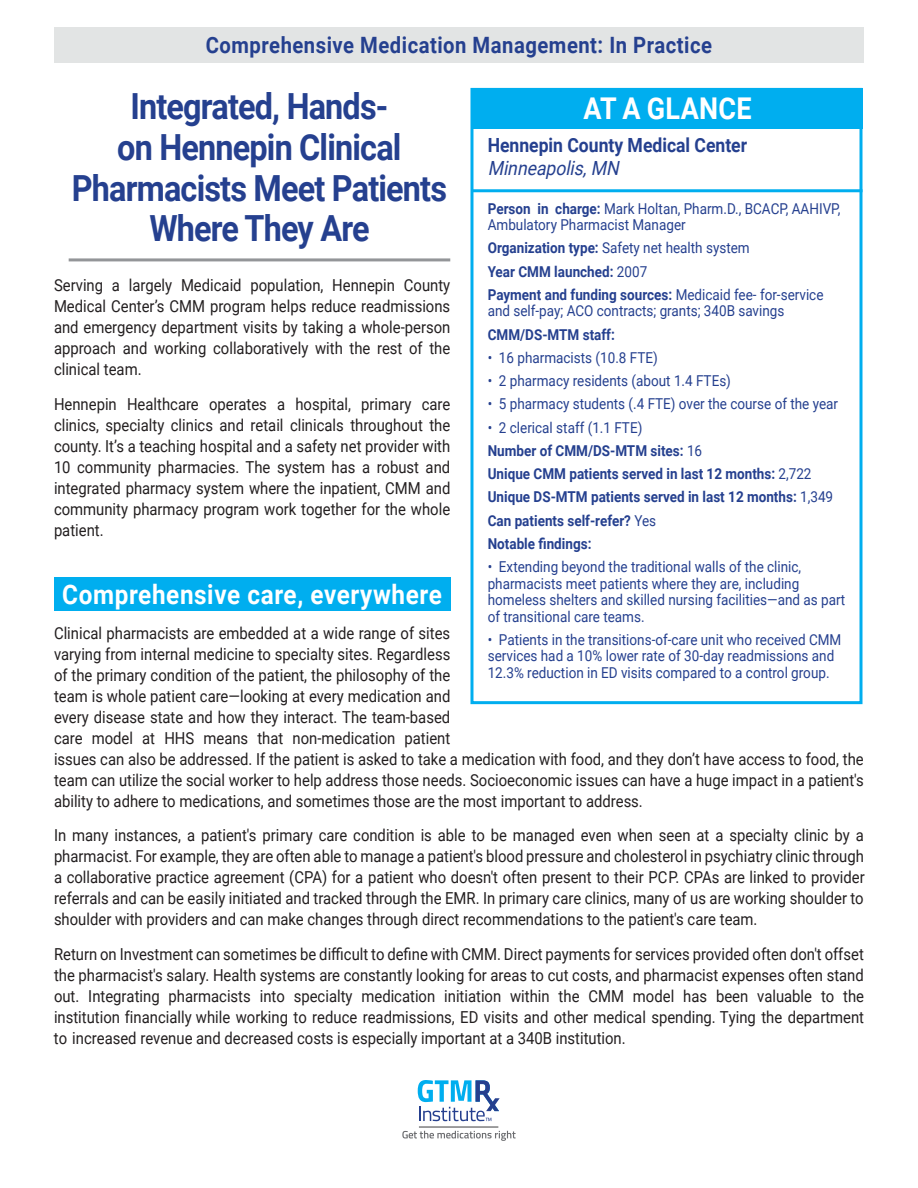
<style>
.page{position:relative;width:918px;height:1188px;background:#fff}
.page>*{position:absolute;margin:0;border:0;box-sizing:border-box;transform-origin:0 0}
.t1{font:700 36px/40.5px "Roboto";letter-spacing:-.025em;color:#25408f;text-align:center;scale:.9 1}
.t2{font:700 30px "Roboto";letter-spacing:.01em;color:#fff;scale:.9 1}
.t3{font:700 27px "Roboto";letter-spacing:.025em;color:#fff;scale:.9 1}
.t4{font:700 22.5px "Roboto";letter-spacing:.025em;color:#25408f;scale:.9 1}
.t5{font:700 19.5px "Roboto";color:#25408f;scale:.9 1}
.t6{font:italic 19.5px "Roboto";color:#25408f;scale:.9 1}
.t7{font:16.5px/21px "Roboto";color:#231f20;text-align:justify;scale:.9 1}
.t8{font:15px/16.5px "Roboto";color:#25408f;scale:.9 1}
.t9{font:700 15px "Roboto";color:#25408f;scale:.9 1}
.s1{font-weight:700}
.s2{font-weight:400}
</style>
<div class="page">
<hr style="left:419px;top:1127px;width:79px;height:1px;background:#3e3e3f">
<svg style="left:402px;top:1131px;width:114px;height:10px"></svg>
<svg style="left:418px;top:1080px;width:82px;height:41px"></svg>
<div style="left:54px;top:27px;width:810px;height:36px;background:#e2e4e4"></div>
<div style="left:470px;top:88px;width:392px;height:616px;background:#fff;border:3px solid #00aeef"></div>
<hr style="left:471px;top:189px;width:391px;height:3px;background:#00aeef">
<div style="left:473px;top:88px;width:389px;height:41px;background:#00aeef"></div>
<hr style="left:69px;top:258px;width:381px;height:3px;background:#939598">
<div style="left:54px;top:577px;width:396px;height:34px;background:#00aeef"></div>
<h3 class="t4" style="left:206px;top:29px;width:564px">Comprehensive Medication Management: In Practice</h3>
<p class="t1" style="left:130px;top:85px;width:288px">Integrated, Hands-</p>
<p class="t2" style="left:583px;top:88px;width:188px">AT A GLANCE</p>
<p class="t1" style="left:72px;top:126px;width:418px">on Hennepin Clinical<br>Pharmacists Meet Patients<br>Where They Are</p>
<p class="t5" style="left:488px;top:132px;width:290px">Hennepin County Medical Center</p>
<p class="t6" style="left:488px;top:154px;width:152px">Minneapolis,MN</p>
<p class="t8" style="left:488px;top:200px;width:393px"><span class="s1">Person in charge:</span> Mark Holtan, Pharm.D., BCACP, AAHIVP,<br>Ambulatory Pharmacist Manager</p>
<p class="t8" style="left:488px;top:239px;width:293px"><span class="s1">Organization type:</span> Safety net health system</p>
<p class="t9" style="left:488px;top:261px;width:179px">Year CMM launched: <span class="s2">2007</span></p>
<p class="t8" style="left:488px;top:286px;width:375px"><span class="s1">Payment and funding sources:</span> Medicaid fee- for-service and self-pay; ACO contracts; grants; 340B savings</p>
<p class="t9" style="left:488px;top:324px;width:143px">CMM/DS-MTM staff:</p>
<p class="t8" style="left:488px;top:349px;width:191px">• 16 pharmacists (10.8 FTE)</p>
<p class="t8" style="left:488px;top:372px;width:272px">• 2 pharmacy residents (about 1.4 FTEs)</p>
<p class="t8" style="left:488px;top:395px;width:391px">• 5 pharmacy students (.4 FTE) over the course of the year</p>
<p class="t8" style="left:488px;top:419px;width:173px">• 2 clerical staff (1.1 FTE)</p>
<p class="t9" style="left:488px;top:440px;width:240px">Number of CMM/DS-MTM sites: <span class="s2">16</span></p>
<p class="t9" style="left:488px;top:463px;width:361px">Unique CMM patients served in last 12 months: <span class="s2">2,722</span></p>
<p class="t9" style="left:488px;top:487px;width:385px">Unique DS-MTM patients served in last 12 months: <span class="s2">1,349</span></p>
<p class="t9" style="left:488px;top:510px;width:189px">Can patients self-refer? <span class="s2">Yes</span></p>
<p class="t9" style="left:488px;top:533px;width:117px">Notable findings:</p>
<p class="t8" style="left:488px;top:558px;width:399px">• Extending beyond the traditional walls of the clinic, pharmacists meet patients where they are, including homeless shelters and skilled nursing facilities—and as part of transitional care teams.</p>
<p class="t8" style="left:488px;top:631px;width:394px">• Patients in the transitions-of-care unit who received CMM services had a 10% lower rate of 30-day readmissions and<br>12.3% reduction in ED visits compared to a control group.</p>
<p class="t7" style="left:54px;top:274px;width:442px">Serving a largely Medicaid population, Hennepin County Medical Center’s CMM program helps reduce readmissions and emergency department visits by taking a whole-person approach and working collaboratively with the rest of the clinical team.</p>
<p class="t7" style="left:54px;top:393px;width:442px">Hennepin Healthcare operates a hospital, primary care clinics, specialty clinics and retail clinicals throughout the county. It’s a teaching hospital and a safety net provider with 10 community pharmacies. The system has a robust and integrated pharmacy system where the inpatient, CMM and community pharmacy program work together for the whole patient.</p>
<p class="t3" style="left:62px;top:576px;width:423px">Comprehensive care, everywhere</p>
<p class="t7" style="left:54px;top:622px;width:442px">Clinical pharmacists are embedded at a wide range of sites varying from internal medicine to specialty sites. Regardless of the primary condition of the patient, the philosophy of the team is whole patient care—looking at every medication and every disease state and how they interact. The team-based care model at HHS means that non-medication patient</p>
<p class="t7" style="left:54px;top:748px;width:901px">issues can also be addressed. If the patient is asked to take a medication with food, and they don’t have access to food, the team can utilize the social worker to help address those needs. Socioeconomic issues can have a huge impact in a patient's ability to adhere to medications, and sometimes those are the most important to address.</p>
<p class="t7" style="left:54px;top:824px;width:902px">In many instances, a patient's primary care condition is able to be managed even when seen at a specialty clinic by a pharmacist. For example, they are often able to manage a patient's blood pressure and cholesterol in psychiatry clinic through a collaborative practice agreement (CPA) for a patient who doesn't often present to their PCP. CPAs are linked to provider referrals and can be easily initiated and tracked through the EMR. In primary care clinics, many of us are working shoulder to shoulder with providers and can make changes through direct recommendations to the patient's care team.</p>
<p class="t7" style="left:54px;top:943px;width:902px">Return on Investment can sometimes be difficult to define with CMM. Direct payments for services provided often don't offset the pharmacist's salary. Health systems are constantly looking for areas to cut costs, and pharmacist expenses often stand out. Integrating pharmacists into specialty medication initiation within the CMM model has been valuable to the institution financially while working to reduce readmissions, ED visits and other medical spending. Tying the department to increased revenue and decreased costs is especially important at a 340B institution.</p>
</div>
